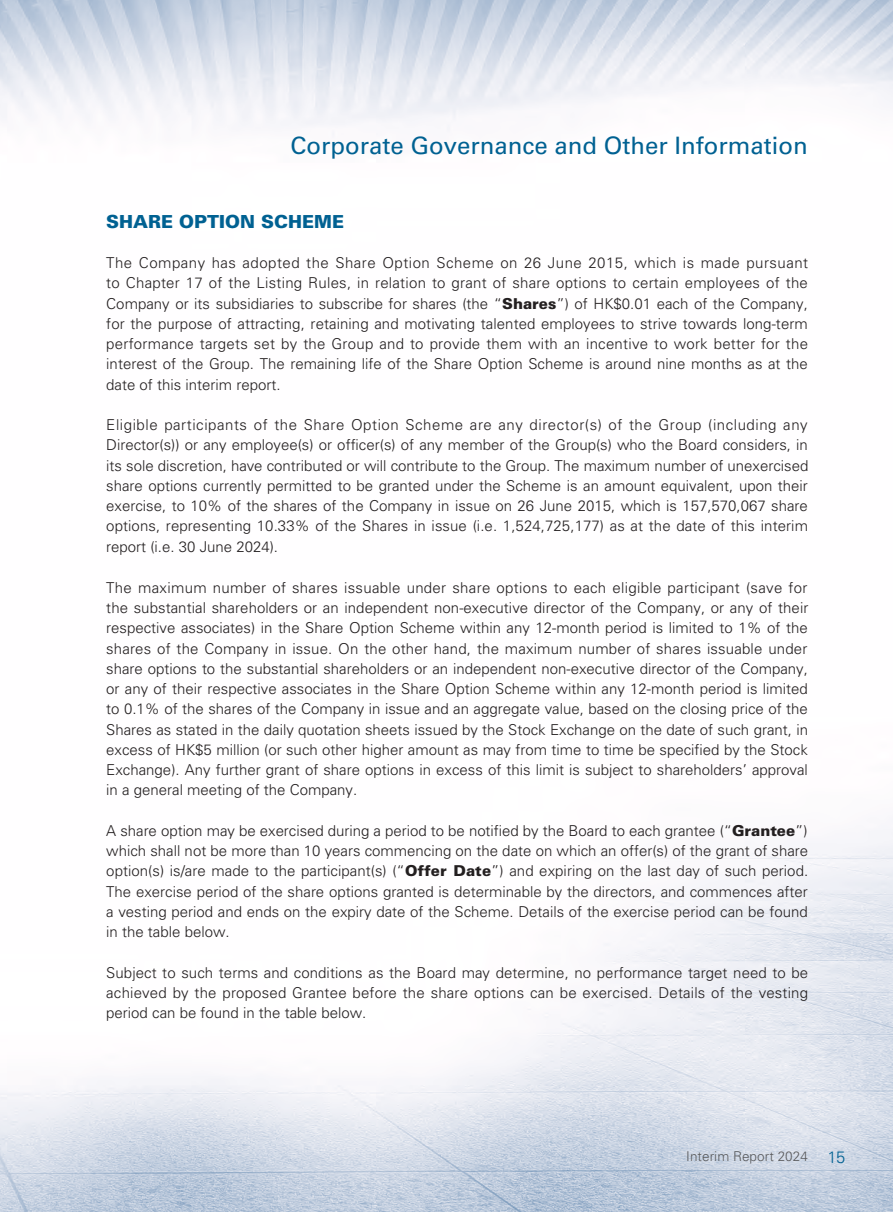
<style>
.page{position:relative;width:893px;height:1212px;background:#fff}
.page>*{position:absolute;margin:0;border:0;box-sizing:border-box;transform-origin:0 0}
.t1{font:24px "Univers LT Std";color:#006192}
.t2{font:900 18px "Univers LT Std";color:#006192}
.t3{font:300 15px/20.2px "Univers LT Std";color:#231f20;text-align:justify}
.t4{font:300 13.5px "Univers LT Std";letter-spacing:.005em;color:#57585a}
.s1{font-weight:900}
.s2{font-size:16.5px;color:#006192}
</style>
<div class="page">
<img style="left:0;top:0;width:893px;height:1212px">
<h1 class="t1" style="left:290px;top:131px;width:519px">Corporate Governance and Other Information</h1>
<p class="t2" style="left:106px;top:210px;width:239px">SHARE OPTION SCHEME</p>
<p class="t3" style="left:106px;top:253px;width:703px">The Company has adopted the Share Option Scheme on 26 June 2015, which is made pursuant to Chapter 17 of the Listing Rules, in relation to grant of share options to certain employees of the Company or its subsidiaries to subscribe for shares (the “<span class="s1">Shares</span>”) of HK$0.01 each of the Company, for the purpose of attracting, retaining and motivating talented employees to strive towards long-term performance targets set by the Group and to provide them with an incentive to work better for the interest of the Group. The remaining life of the Share Option Scheme is around nine months as at the date of this interim report.</p>
<p class="t3" style="left:106px;top:415px;width:704px">Eligible participants of the Share Option Scheme are any director(s) of the Group (including any Director(s)) or any employee(s) or officer(s) of any member of the Group(s) who the Board considers, in its sole discretion, have contributed or will contribute to the Group. The maximum number of unexercised share options currently permitted to be granted under the Scheme is an amount equivalent, upon their exercise, to 10% of the shares of the Company in issue on 26 June 2015, which is 157,570,067 share options, representing 10.33% of the Shares in issue (i.e. 1,524,725,177) as at the date of this interim report (i.e. 30 June 2024).</p>
<p class="t3" style="left:106px;top:577px;width:704px">The maximum number of shares issuable under share options to each eligible participant (save for the substantial shareholders or an independent non-executive director of the Company, or any of their respective associates) in the Share Option Scheme within any 12-month period is limited to 1% of the shares of the Company in issue. On the other hand, the maximum number of shares issuable under share options to the substantial shareholders or an independent non-executive director of the Company, or any of their respective associates in the Share Option Scheme within any 12-month period is limited to 0.1% of the shares of the Company in issue and an aggregate value, based on the closing price of the Shares as stated in the daily quotation sheets issued by the Stock Exchange on the date of such grant, in excess of HK$5 million (or such other higher amount as may from time to time be specified by the Stock Exchange). Any further grant of share options in excess of this limit is subject to shareholders’ approval in a general meeting of the Company.</p>
<p class="t3" style="left:106px;top:820px;width:703px">A share option may be exercised during a period to be notified by the Board to each grantee (“<span class="s1">Grantee</span>”) which shall not be more than 10 years commencing on the date on which an offer(s) of the grant of share option(s) is/are made to the participant(s) (“<span class="s1">Offer Date</span>”) and expiring on the last day of such period.<br>The exercise period of the share options granted is determinable by the directors, and commences after a vesting period and ends on the expiry date of the Scheme. Details of the exercise period can be found in the table below.</p>
<p class="t3" style="left:106px;top:962px;width:703px">Subject to such terms and conditions as the Board may determine, no performance target need to be achieved by the proposed Grantee before the share options can be exercised. Details of the vesting period can be found in the table below.</p>
<p class="t4" style="left:686px;top:1148px;width:161px">Interim Report 2024 <span class="s2">15</span></p>
</div>
